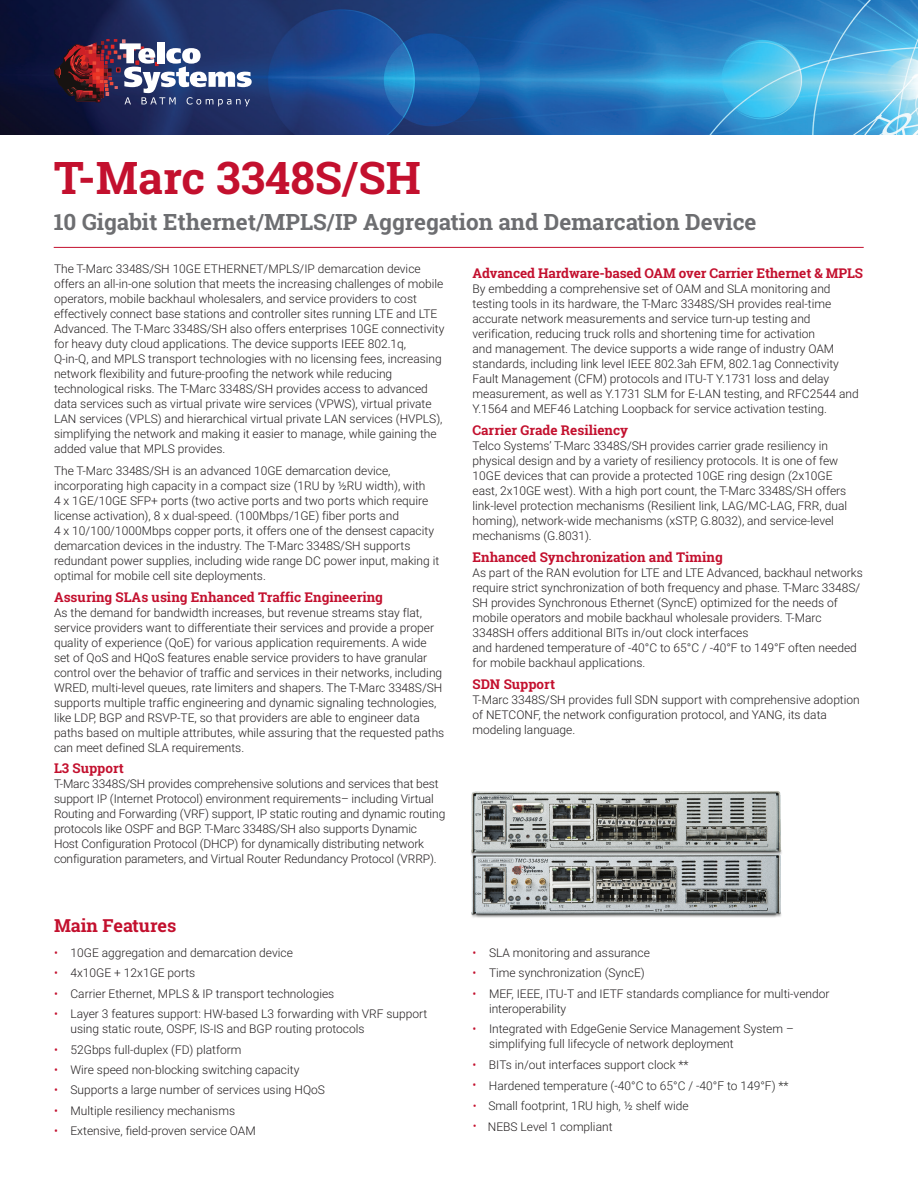
<style>
.page{position:relative;width:918px;height:1188px;background:#fff}
.page>*{position:absolute;margin:0;border:0;box-sizing:border-box;transform-origin:0 0}
.t1{font:700 45px "Roboto Slab";color:#c3102e}
.t2{font:700 22.5px "Roboto Slab";color:#6d6e71}
.t3{font:700 18px "Roboto Slab";color:#c3102e}
.t4{font:700 13.5px "Roboto Slab";color:#c3102e}
.t5{font:300 12px/15px "Roboto";color:#231f20}
.t6{font:300 12px "Roboto";color:#232323}
.t7{font:300 12px "Roboto";color:#c71531}
.s1{color:#232323}
.s2{color:#c3102e}
</style>
<div class="page">
<img style="left:0;top:0;width:918px;height:135px">
<svg style="left:54px;top:39px;width:198px;height:67px"></svg>
<hr style="left:54px;top:247px;width:810px;height:1px;background:#c3102e">
<img style="left:471px;top:791px;width:311px;height:61px">
<img style="left:471px;top:852px;width:311px;height:66px">
<h1 class="t1" style="left:54px;top:147px;width:369px">T-Marc 3348S/SH</h1>
<h2 class="t2" style="left:54px;top:207px;width:704px">10 Gigabit Ethernet/MPLS/IP Aggregation and Demarcation Device</h2>
<p class="t5" style="left:54px;top:261px;width:392px">The T-Marc 3348S/SH 10GE ETHERNET/MPLS/IP demarcation device offers an all-in-one solution that meets the increasing challenges of mobile operators, mobile backhaul wholesalers, and service providers to cost effectively connect base stations and controller sites running LTE and LTE Advanced. The T-Marc 3348S/SH also offers enterprises 10GE connectivity for heavy duty cloud applications. The device supports IEEE 802.1q,<br>Q-in-Q, and MPLS transport technologies with no licensing fees, increasing network flexibility and future-proofing the network while reducing technological risks. The T-Marc 3348S/SH provides access to advanced data services such as virtual private wire services (VPWS), virtual private LAN services (VPLS) and hierarchical virtual private LAN services (HVPLS), simplifying the network and making it easier to manage, while gaining the added value that MPLS provides.</p>
<p class="t5" style="left:54px;top:463px;width:387px">The T-Marc 3348S/SH is an advanced 10GE demarcation device, incorporating high capacity in a compact size (1RU by ½RU width), with<br>4 x 1GE/10GE SFP+ ports (two active ports and two ports which require license activation), 8 x dual-speed. (100Mbps/1GE) fiber ports and<br>4 x 10/100/1000Mbps copper ports, it offers one of the densest capacity demarcation devices in the industry. The T-Marc 3348S/SH supports redundant power supplies, including wide range DC power input, making it optimal for mobile cell site deployments.</p>
<p class="t4" style="left:54px;top:587px;width:330px">Assuring SLAs using Enhanced Traffic Engineering</p>
<p class="t5" style="left:54px;top:604px;width:392px">As the demand for bandwidth increases, but revenue streams stay flat, service providers want to differentiate their services and provide a proper quality of experience (QoE) for various application requirements. A wide set of QoS and HQoS features enable service providers to have granular control over the behavior of traffic and services in their networks, including WRED, multi-level queues, rate limiters and shapers. The T-Marc 3348S/SH supports multiple traffic engineering and dynamic signaling technologies, like LDP, BGP and RSVP-TE, so that providers are able to engineer data paths based on multiple attributes, while assuring that the requested paths can meet defined SLA requirements.</p>
<p class="t4" style="left:54px;top:759px;width:71px">L3 Support</p>
<p class="t5" style="left:54px;top:776px;width:393px">T-Marc 3348S/SH provides comprehensive solutions and services that best support IP (Internet Protocol) environment requirements– including Virtual Routing and Forwarding (VRF) support, IP static routing and dynamic routing protocols like OSPF and BGP. T-Marc 3348S/SH also supports Dynamic<br>Host Configuration Protocol (DHCP) for dynamically distributing network configuration parameters, and Virtual Router Redundancy Protocol (VRRP).</p>
<p class="t4" style="left:472px;top:264px;width:392px">Advanced Hardware-based OAM over Carrier Ethernet &amp; MPLS</p>
<p class="t5" style="left:472px;top:281px;width:388px">By embedding a comprehensive set of OAM and SLA monitoring and testing tools in its hardware, the T-Marc 3348S/SH provides real-time accurate network measurements and service turn-up testing and verification, reducing truck rolls and shortening time for activation<br>and management. The device supports a wide range of industry OAM standards, including link level IEEE 802.3ah EFM, 802.1ag Connectivity Fault Management (CFM) protocols and ITU-T Y.1731 loss and delay measurement, as well as Y.1731 SLM for E-LAN testing, and RFC2544 and Y.1564 and MEF46 Latching Loopback for service activation testing.</p>
<p class="t4" style="left:472px;top:421px;width:157px">Carrier Grade Resiliency</p>
<p class="t5" style="left:472px;top:438px;width:376px">Telco Systems’ T-Marc 3348S/SH provides carrier grade resiliency in physical design and by a variety of resiliency protocols. It is one of few 10GE devices that can provide a protected 10GE ring design (2x10GE east, 2x10GE west). With a high port count, the T-Marc 3348S/SH offers link-level protection mechanisms (Resilient link, LAG/MC-LAG, FRR, dual homing), network-wide mechanisms (xSTP, G.8032), and service-level mechanisms (G.8031).</p>
<p class="t4" style="left:472px;top:548px;width:252px">Enhanced Synchronization and Timing</p>
<p class="t5" style="left:472px;top:565px;width:392px">As part of the RAN evolution for LTE and LTE Advanced, backhaul networks require strict synchronization of both frequency and phase. T-Marc 3348S/ SH provides Synchronous Ethernet (SyncE) optimized for the needs of mobile operators and mobile backhaul wholesale providers. T-Marc 3348SH offers additional BITs in/out clock interfaces<br>and hardened temperature of -40°C to 65°C / -4<span class="s1">0</span>°F to 149°F often needed for mobile backhaul applications.</p>
<p class="t4" style="left:472px;top:674px;width:84px">SDN Support</p>
<p class="t5" style="left:472px;top:691px;width:389px">T-Marc 3348S/SH provides full SDN support with comprehensive adoption of NETCONF, the network configuration protocol, and YANG, its data modeling language.</p>
<h3 class="t3" style="left:54px;top:913px;width:124px">Main Features</h3>
<p class="t5" style="left:54px;top:945px;width:240px"><span class="s2">•</span> 10GE aggregation and demarcation device</p>
<p class="t5" style="left:54px;top:965px;width:143px"><span class="s2">•</span> 4x10GE + 12x1GE ports</p>
<p class="t5" style="left:54px;top:985px;width:282px"><span class="s2">•</span> Carrier Ethernet, MPLS &amp; IP transport technologies</p>
<p class="t5" style="left:71px;top:1006px;width:358px;text-indent:-16px"><span class="s2">•</span> Layer 3 features support: HW-based L3 forwarding with VRF support using static route, OSPF, IS-IS and BGP routing protocols</p>
<p class="t5" style="left:54px;top:1041px;width:189px"><span class="s2">•</span> 52Gbps full-duplex (FD) platform</p>
<p class="t5" style="left:54px;top:1062px;width:247px"><span class="s2">•</span> Wire speed non-blocking switching capacity</p>
<p class="t5" style="left:54px;top:1082px;width:273px"><span class="s2">•</span> Supports a large number of services using HQoS</p>
<p class="t5" style="left:54px;top:1102px;width:183px"><span class="s2">•</span> Multiple resiliency mechanisms</p>
<p class="t5" style="left:54px;top:1123px;width:203px"><span class="s2">•</span> Extensive, field-proven service OAM</p>
<p class="t5" style="left:472px;top:945px;width:179px"><span class="s2">•</span> SLA monitoring and assurance</p>
<p class="t5" style="left:472px;top:965px;width:174px"><span class="s2">•</span> Time synchronization (SyncE)</p>
<p class="t5" style="left:489px;top:985px;width:342px;text-indent:-16px"><span class="s2">•</span> MEF, IEEE, ITU-T and IETF standards compliance for multi-vendor interoperability</p>
<p class="t5" style="left:489px;top:1021px;width:306px;text-indent:-16px"><span class="s2">•</span> Integrated with EdgeGenie Service Management System – simplifying full lifecycle of network deployment</p>
<p class="t5" style="left:472px;top:1054px;width:218px;line-height:20.4px"><span class="s2">•</span> BITs in/out interfaces support clock ** <span class="s2">•</span></p>
<p class="t7" style="left:473px;top:1097px;width:5px">•</p>
<p class="t5" style="left:488px;top:1119px;width:126px">NEBS Level 1 compliant</p>
<p class="t6" style="left:489px;top:1078px;width:301px">Hardened temperature (-40°C to 65°C / -40°F to 149°F) **</p>
<p class="t6" style="left:488px;top:1098px;width:202px">Small footprint, 1RU high, ½ shelf wide</p>
<p class="t7" style="left:473px;top:1117px;width:5px">•</p>
</div>
